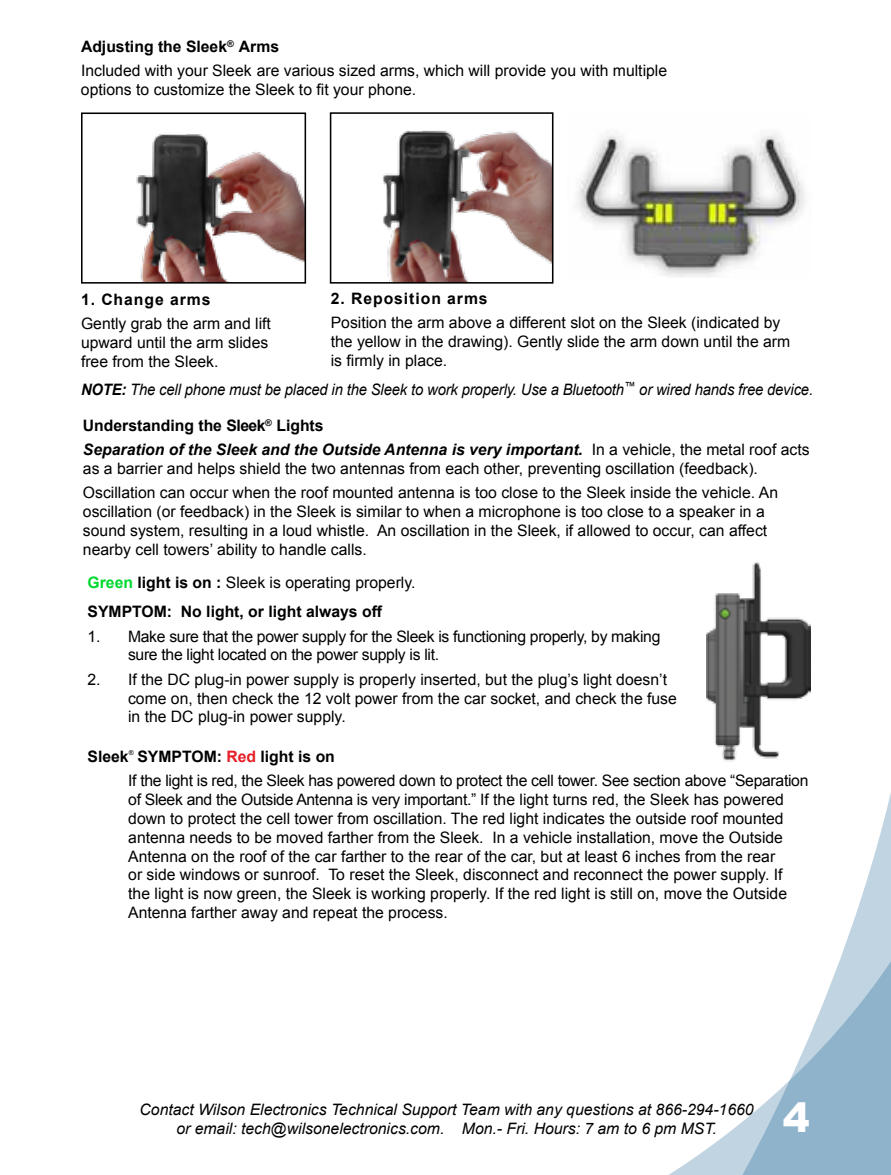
<style>
.page{position:relative;width:891px;height:1175px;background:#fff}
.page>*{position:absolute;margin:0;border:0;box-sizing:border-box;transform-origin:0 0}
.t1{font:900 40.5px "Arial";color:#fff}
.t2{font:15.75px/18.9px "Arial";color:#000}
.t3{font:15.75px/18.9px "Arial";letter-spacing:-.02em;color:#000}
.t4{font:italic 15.75px/18.9px "Arial";color:#000;text-align:center}
.t5{font:italic 700 15.75px/24.1px "Arial";color:#000}
.t6{font:italic 15.75px "Arial";color:#000;scale:.94 1}
.t7{font:700 15.75px/29.5px "Arial";color:#000}
.t8{font:700 15.75px "Arial";letter-spacing:.06em;color:#000}
.t9{font:6.75px "Arial";color:#000}
.s1{font-weight:700}
.s2{font-style:normal}
.s3{font-weight:400;font-style:normal}
.s4{color:#00d92f}
.s5{font-weight:400}
.s6{font-weight:700;color:#e61e26}
</style>
<div class="page">
<svg style="left:875px;top:792px;width:16px;height:62px"></svg>
<svg style="left:670px;top:854px;width:221px;height:320px"></svg>
<img style="left:577px;top:133px;width:228px;height:144px">
<img style="left:383px;top:130px;width:167px;height:150px">
<div style="left:330px;top:112px;width:223px;height:171px;border:2px solid #000"></div>
<img style="left:136px;top:134px;width:167px;height:146px">
<div style="left:81px;top:112px;width:225px;height:171px;border:2px solid #000"></div>
<img style="left:706px;top:562px;width:104px;height:200px">
<p class="t2" style="left:81px;top:35px;width:588px;line-height:24.1px"><span class="s1">Adjusting the Sleek</span><sup>®</sup> <span class="s1">Arms<br></span>Included with your Sleek are various sized arms, which will provide you with multiple</p>
<p class="t2" style="left:81px;top:80px;width:337px">options to customize the Sleek to fit your phone.</p>
<p class="t8" style="left:331px;top:288px;width:158px">2. Reposition arms</p>
<p class="t2" style="left:331px;top:313px;width:461px">Position the arm above a different slot on the Sleek (indicated by the yellow in the drawing). Gently slide the arm down until the arm is firmly in place.</p>
<p class="t6" style="left:81px;top:379px;width:780px"><span class="s1">NOTE:</span> The cell phone must be placed in the Sleek to work properly. Use a Bluetooth<sup>™</sup> or wired hands free device.</p>
<p class="t8" style="left:81px;top:289px;width:131px">1. Change arms</p>
<p class="t2" style="left:81px;top:314px;width:191px">Gently grab the arm and lift upward until the arm slides free from the Sleek.</p>
<p class="t5" style="left:83px;top:414px;width:728px"><span class="s2">Understanding the Sleek</span><sup>®</sup> <span class="s2">Lights<br></span>Separation of the Sleek and the Outside Antenna is very important. <span class="s3">In a vehicle, the metal roof acts</span></p>
<p class="t2" style="left:83px;top:456px;width:697px;line-height:24.1px">as a barrier and helps shield the two antennas from each other, preventing oscillation (feedback).<br>Oscillation can occur when the roof mounted antenna is too close to the Sleek inside the vehicle. An</p>
<p class="t2" style="left:83px;top:502px;width:686px">oscillation (or feedback) in the Sleek is similar to when a microphone is too close to a speaker in a sound system, resulting in a loud whistle. An oscillation in the Sleek, if allowed to occur, can affect nearby cell towers’ ability to handle calls.</p>
<p class="t7" style="left:88px;top:568px;width:327px"><span class="s4">Green</span> light is on : <span class="s5">Sleek is operating properly.<br></span>SYMPTOM: No light, or light always off</p>
<p class="t3" style="left:128px;top:626px;width:534px;text-indent:-40px">1. Make sure that the power supply for the Sleek is functioning properly, by making sure the light located on the power supply is lit.</p>
<p class="t2" style="left:128px;top:670px;width:550px;text-indent:-40px">2. If the DC plug-in power supply is properly inserted, but the plug’s light doesn’t come on, then check the 12 volt power from the car socket, and check the fuse in the DC plug-in power supply.</p>
<p class="t7" style="left:88px;top:742px;width:43px">Sleek</p>
<p class="t9" style="left:129px;top:748px;width:6px">®</p>
<p class="t3" style="left:128px;top:744px;width:682px;line-height:24.1px;text-indent:9px"><span class="s1">SYMPTOM:</span> <span class="s6">Red</span> <span class="s1">light is on<br></span>If the light is red, the Sleek has powered down to protect the cell tower. See section above “Separation</p>
<p class="t2" style="left:128px;top:790px;width:660px">of Sleek and the Outside Antenna is very important.” If the light turns red, the Sleek has powered down to protect the cell tower from oscillation. The red light indicates the outside roof mounted antenna needs to be moved farther from the Sleek. In a vehicle installation, move the Outside Antenna on the roof of the car farther to the rear of the car, but at least 6 inches from the rear or side windows or sunroof. To reset the Sleek, disconnect and reconnect the power supply. If the light is now green, the Sleek is working properly. If the red light is still on, move the Outside Antenna farther away and repeat the process.</p>
<p class="t4" style="left:140px;top:1100px;width:616px">Contact Wilson Electronics Technical Support Team with any questions at 866-294-1660 or email: tech@wilsonelectronics.com. Mon.- Fri. Hours: 7 am to 6 pm MST.</p>
<h1 class="t1" style="left:783px;top:1088px;width:29px">4</h1>
</div>
